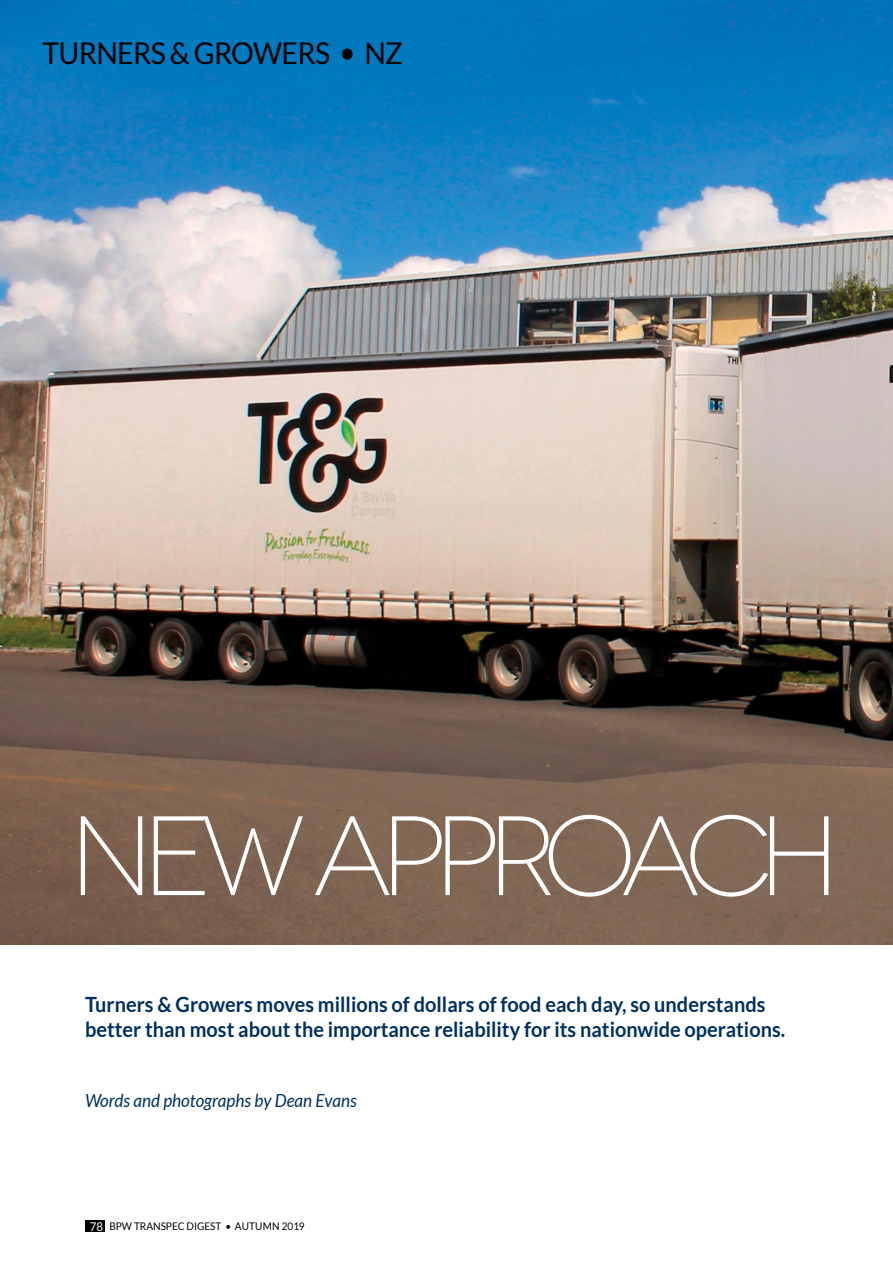
<style>
.page{position:relative;width:893px;height:1263px;background:#fff}
.page>*{position:absolute;margin:0;border:0;box-sizing:border-box;transform-origin:0 0}
.t1{font:300 112.5px "Novecentowide";letter-spacing:-.105em;color:#fff}
.t2{font:30px "Lato";letter-spacing:-.025em;color:#000;scale:.95 1}
.t3{font:700 21px/25.5px "Lato";color:#00305f;scale:.95 1}
.t4{font:italic 18px "Lato";color:#00305f;scale:.95 1}
.t5{font:10.5px "Lato";color:#000;scale:.95 1}
.s1{font-size:12px;color:#fff}
</style>
<div class="page">
<div style="left:85px;top:1220px;width:20px;height:12px;background:#000"></div>
<img style="left:0;top:0;width:893px;height:944px">
<h2 class="t2" style="left:43px;top:36px;width:381px">TURNERS &amp; GROWERS • NZ</h2>
<h1 class="t1" style="left:69px;top:792px;width:772px">NEW APPROACH</h1>
<p class="t3" style="left:85px;top:991px;width:738px">Turners &amp; Growers moves millions of dollars of food each day, so understands better than most about the importance reliability for its nationwide operations.</p>
<p class="t4" style="left:85px;top:1091px;width:288px">Words and photographs by Dean Evans</p>
<p class="t5" style="left:90px;top:1220px;width:228px"><span class="s1">78</span> BPW TRANSPEC DIGEST • AUTUMN 2019</p>
</div>
